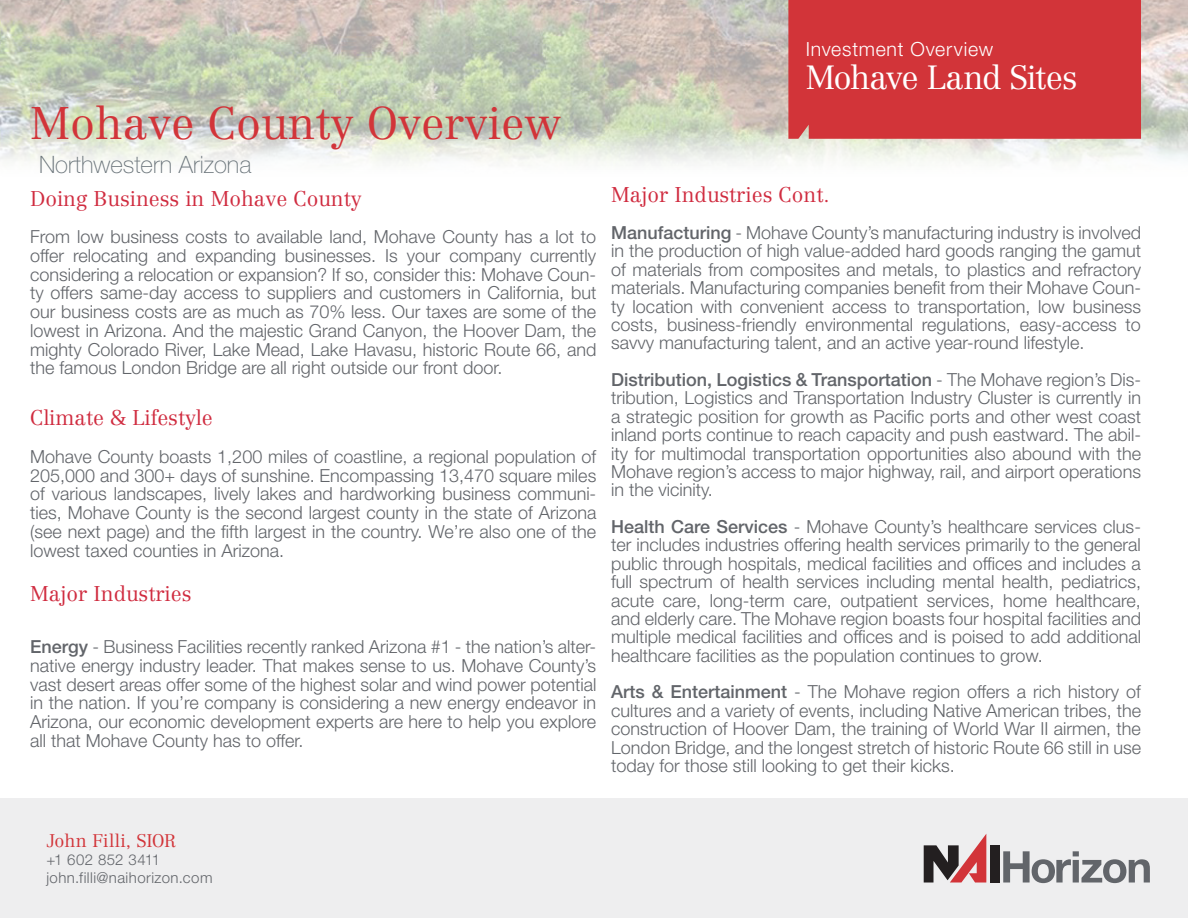
<style>
.page{position:relative;width:1188px;height:918px;background:#fff}
.page>*{position:absolute;margin:0;border:0;box-sizing:border-box;transform-origin:0 0}
.t1{font:300 45px "Centennial LT Std";color:#d23439}
.t2{font:300 33px "Centennial LT Std";letter-spacing:-.04em;color:#fff}
.t3{font:100 24px "Helvetica Neue LT Std";color:#697379}
.t4{font:300 21px "Centennial LT Std";color:#d02c40}
.t5{font:300 19.5px "Helvetica Neue LT Std";letter-spacing:.035em;color:#fff}
.t6{font:300 18px/18.3px "Helvetica Neue LT Std";color:#62656a;text-align:justify}
.t7{font:300 18px "Centennial LT Std";letter-spacing:-.015em;color:#d23439}
.t8{font:300 15px/18px "Helvetica Neue LT Std";letter-spacing:.03em;color:#62656a}
.s1{font-weight:500}
</style>
<div class="page">
<img style="left:0;top:0;width:1188px;height:163px">
<div style="left:0;top:799px;width:1188px;height:119px;background:#eeeeef"></div>
<div style="left:788px;top:0;width:353px;height:139px;background:#d23439"></div>
<div style="left:990px;top:845px;width:9px;height:38px;background:#231f20"></div>
<svg style="left:924px;top:834px;width:62px;height:49px"></svg>
<svg style="left:1003px;top:851px;width:147px;height:32px"></svg>
<p class="t1" style="left:30px;top:96px;width:533px">Mohave County Overview</p>
<p class="t3" style="left:39px;top:151px;width:214px">Northwestern Arizona</p>
<p class="t4" style="left:30px;top:186px;width:333px">Doing Business in Mohave County</p>
<p class="t6" style="left:30px;top:227px;width:568px;line-height:18.8px">From low business costs to available land, Mohave County has a lot to offer relocating and expanding businesses. Is your company currently considering a relocation or expansion? If so, consider this: Mohave Coun&shy;ty offers same-day access to suppliers and customers in California, but our business costs are as much as 70% less. Our taxes are some of the lowest in Arizona. And the majestic Grand Canyon, the Hoover Dam, the mighty Colorado River, Lake Mead, Lake Havasu, historic Route 66, and the famous London Bridge are all right outside our front door.</p>
<p class="t4" style="left:30px;top:406px;width:184px">Climate &amp; Lifestyle</p>
<p class="t6" style="left:30px;top:447px;width:568px;line-height:18.8px">Mohave County boasts 1,200 miles of coastline, a regional population of 205,000 and 300+ days of sunshine. Encompassing 13,470 square miles of various landscapes, lively lakes and hardworking business communi&shy;ties, Mohave County is the second largest county in the state of Arizona (see next page) and the fifth largest in the country. We’re also one of the lowest taxed counties in Arizona.</p>
<p class="t4" style="left:30px;top:581px;width:163px">Major Industries</p>
<p class="t6" style="left:30px;top:637px;width:568px;line-height:18.8px"><span class="s1">Energy</span> - Business Facilities recently ranked Arizona #1 - the nation’s alter&shy;native energy industry leader. That makes sense to us. Mohave County’s vast desert areas offer some of the highest solar and wind power potential in the nation. If you’re company is considering a new energy endeavor in Arizona, our economic development experts are here to help you explore all that Mohave County has to offer.</p>
<p class="t5" style="left:806px;top:37px;width:189px">Investment Overview</p>
<p class="t2" style="left:806px;top:57px;width:273px">Mohave Land Sites</p>
<p class="t4" style="left:611px;top:182px;width:220px">Major Industries Cont.</p>
<p class="t6" style="left:611px;top:223px;width:531px"><span class="s1">Manufacturing</span> - Mohave County’s manufacturing industry is involved in the production of high value-added hard goods ranging the gamut of materials from composites and metals, to plastics and refractory materials. Manufacturing companies benefit from their Mohave Coun&shy;ty location with convenient access to transportation, low business costs, business-friendly environmental regulations, easy-access to savvy manufacturing talent, and an active year-round lifestyle.</p>
<p class="t6" style="left:611px;top:370px;width:531px"><span class="s1">Distribution, Logistics &amp; Transportation</span> - The Mohave region’s Dis&shy;tribution, Logistics and Transportation Industry Cluster is currently in a strategic position for growth as Pacific ports and other west coast inland ports continue to reach capacity and push eastward. The abil&shy;ity for multimodal transportation opportunities also abound with the Mohave region’s access to major highway, rail, and airport operations in the vicinity.</p>
<p class="t6" style="left:611px;top:517px;width:531px"><span class="s1">Health Care Services</span> - Mohave County’s healthcare services clus&shy;ter includes industries offering health services primarily to the general public through hospitals, medical facilities and offices and includes a full spectrum of health services including mental health, pediatrics, acute care, long-term care, outpatient services, home healthcare, and elderly care. The Mohave region boasts four hospital facilities and multiple medical facilities and offices and is poised to add additional healthcare facilities as the population continues to grow.</p>
<p class="t6" style="left:611px;top:682px;width:531px"><span class="s1">Arts &amp; Entertainment</span> - The Mohave region offers a rich history of cultures and a variety of events, including Native American tribes, the construction of Hoover Dam, the training of World War II airmen, the London Bridge, and the longest stretch of historic Route 66 still in use today for those still looking to get their kicks.</p>
<p class="t7" style="left:46px;top:830px;width:131px">John Filli, SIOR</p>
<p class="t8" style="left:46px;top:850px;width:168px">+1 602 852 3411 john.filli@naihorizon.com</p>
</div>
